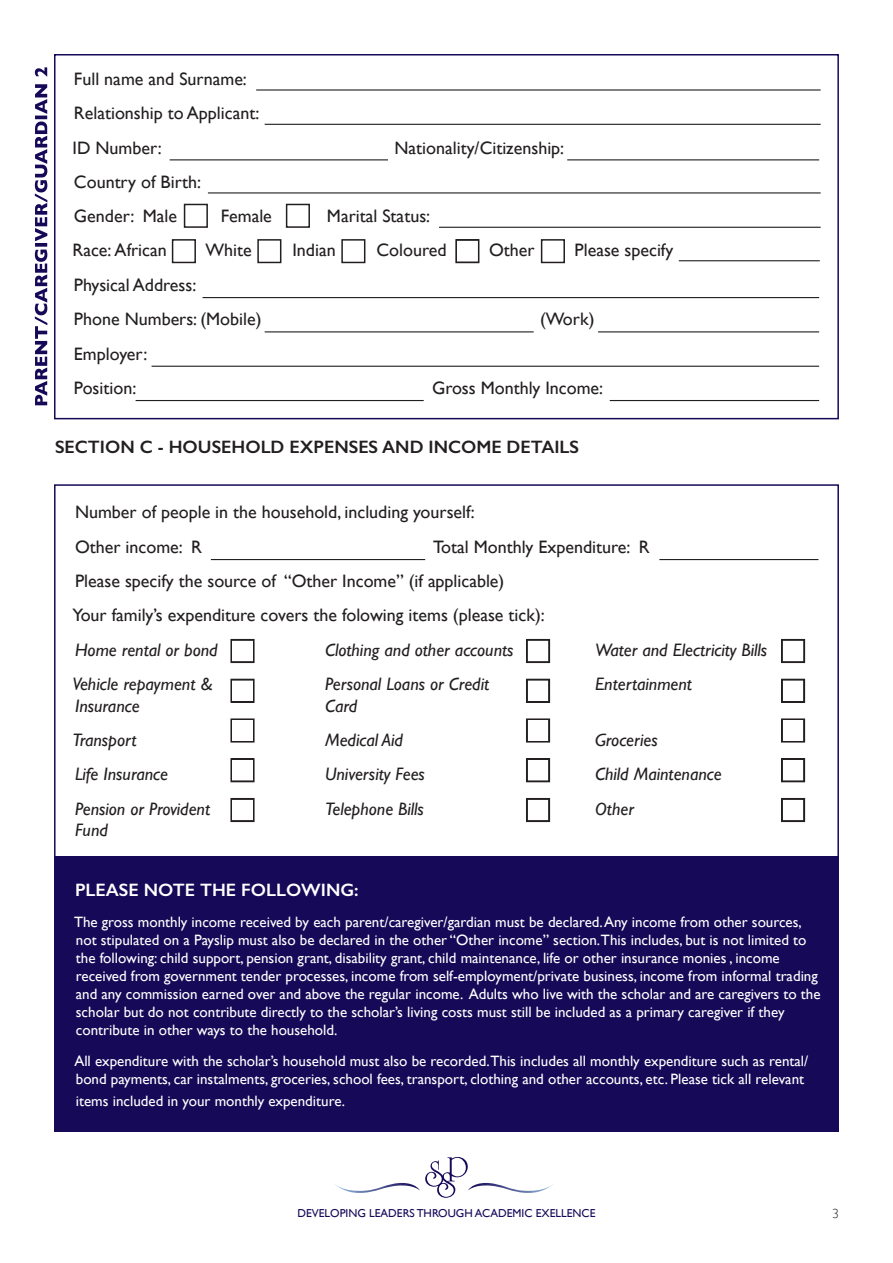
<style>
.page{position:relative;width:893px;height:1263px;background:#fff}
.page>*{position:absolute;margin:0;border:0;box-sizing:border-box;transform-origin:0 0}
.t1{font:18px/34.3px "Gill Sans";color:#231f20}
.t2{font:italic 18px "Gill Sans";color:#231f20}
.t3{font:600 18px "Gill Sans";color:#231f20}
.t4{font:600 18px "Gill Sans";color:#fff}
.t5{font:15px/18px "Gill Sans";color:#fff}
.t6{font:300 13.5px "Gill Sans";color:#231f20}
.t7{font:11.55px "Gill Sans";color:#150958}
</style>
<div class="page">
<svg style="left:335px;top:1157px;width:218px;height:41px"></svg>
<div style="left:54px;top:856px;width:785px;height:276px;background:#150958"></div>
<div style="left:54px;top:54px;width:785px;height:365px;border:2px solid #150958"></div>
<hr style="left:256px;top:89px;width:565px;height:2px;background:#231f20">
<hr style="left:265px;top:124px;width:556px;height:1px;background:#231f20">
<hr style="left:439px;top:227px;width:382px;height:1px;background:#231f20">
<hr style="left:203px;top:297px;width:616px;height:1px;background:#231f20">
<hr style="left:265px;top:331px;width:269px;height:1px;background:#231f20">
<hr style="left:152px;top:366px;width:667px;height:1px;background:#231f20">
<hr style="left:136px;top:400px;width:288px;height:1px;background:#231f20">
<hr style="left:208px;top:192px;width:613px;height:1px;background:#231f20">
<hr style="left:610px;top:400px;width:209px;height:1px;background:#231f20">
<hr style="left:598px;top:331px;width:221px;height:1px;background:#231f20">
<div style="left:184px;top:204px;width:24px;height:24px;border:2px solid #231f20"></div>
<div style="left:286px;top:204px;width:24px;height:24px;border:2px solid #231f20"></div>
<svg style="left:35px;top:67px;width:12px;height:338px"></svg>
<hr style="left:211px;top:559px;width:214px;height:1px;background:#231f20">
<hr style="left:659px;top:559px;width:159px;height:1px;background:#231f20">
<div style="left:230px;top:639px;width:25px;height:24px;border:2px solid #231f20"></div>
<div style="left:230px;top:718px;width:25px;height:24px;border:2px solid #231f20"></div>
<div style="left:230px;top:679px;width:25px;height:24px;border:2px solid #231f20"></div>
<div style="left:230px;top:758px;width:25px;height:24px;border:2px solid #231f20"></div>
<div style="left:230px;top:798px;width:25px;height:24px;border:2px solid #231f20"></div>
<div style="left:526px;top:639px;width:24px;height:24px;border:2px solid #231f20"></div>
<div style="left:526px;top:718px;width:24px;height:24px;border:2px solid #231f20"></div>
<div style="left:526px;top:679px;width:24px;height:24px;border:2px solid #231f20"></div>
<div style="left:526px;top:758px;width:24px;height:24px;border:2px solid #231f20"></div>
<div style="left:526px;top:798px;width:24px;height:24px;border:2px solid #231f20"></div>
<div style="left:781px;top:639px;width:24px;height:24px;border:2px solid #231f20"></div>
<div style="left:781px;top:718px;width:24px;height:24px;border:2px solid #231f20"></div>
<div style="left:781px;top:679px;width:24px;height:24px;border:2px solid #231f20"></div>
<div style="left:781px;top:758px;width:24px;height:24px;border:2px solid #231f20"></div>
<div style="left:781px;top:798px;width:24px;height:24px;border:2px solid #231f20"></div>
<hr style="left:567px;top:159px;width:252px;height:1px;background:#231f20">
<hr style="left:170px;top:159px;width:218px;height:1px;background:#231f20">
<div style="left:172px;top:239px;width:24px;height:24px;border:2px solid #231f20"></div>
<div style="left:257px;top:239px;width:24px;height:24px;border:2px solid #231f20"></div>
<div style="left:341px;top:239px;width:24px;height:24px;border:2px solid #231f20"></div>
<div style="left:455px;top:239px;width:24px;height:24px;border:2px solid #231f20"></div>
<div style="left:541px;top:239px;width:24px;height:24px;border:2px solid #231f20"></div>
<hr style="left:679px;top:260px;width:141px;height:1px;background:#231f20">
<p class="t1" style="left:74px;top:61px;width:187px">Full name and Surname:<br>Relationship to Applicant:</p>
<p class="t1" style="left:73px;top:131px;width:91px">ID Number:</p>
<p class="t1" style="left:395px;top:131px;width:171px">Nationality/Citizenship:</p>
<p class="t1" style="left:74px;top:164px;width:129px">Country of Birth:<br>Gender: Male</p>
<p class="t1" style="left:221px;top:199px;width:52px">Female</p>
<p class="t1" style="left:327px;top:199px;width:105px">Marital Status:</p>
<p class="t1" style="left:72px;top:233px;width:96px">Race: African</p>
<p class="t1" style="left:205px;top:233px;width:48px">White</p>
<p class="t1" style="left:292px;top:233px;width:45px">Indian</p>
<p class="t1" style="left:376px;top:233px;width:72px">Coloured</p>
<p class="t1" style="left:489px;top:233px;width:47px">Other</p>
<p class="t1" style="left:575px;top:233px;width:100px">Please specify</p>
<p class="t1" style="left:74px;top:267px;width:189px">Physical Address:<br>Phone Numbers: (Mobile)</p>
<p class="t1" style="left:74px;top:336px;width:75px">Employer:<br>Position:</p>
<p class="t1" style="left:540px;top:302px;width:56px">(Work)</p>
<p class="t1" style="left:432px;top:371px;width:173px">Gross Monthly Income:</p>
<p class="t3" style="left:55px;top:436px;width:526px">SECTION C - HOUSEHOLD EXPENSES AND INCOME DETAILS</p>
<p class="t1" style="left:75px;top:495px;width:401px">Number of people in the household, including yourself:<br>Other income: R</p>
<p class="t1" style="left:72px;top:529px;width:579px;text-indent:361px">Total Monthly Expenditure: R<br>Please specify the source of “Other Income” (if applicable)<br>Your family’s expenditure covers the folowing items (please tick):</p>
<p class="t2" style="left:75px;top:639px;width:144px">Home rental or bond</p>
<p class="t2" style="left:325px;top:639px;width:190px">Clothing and other accounts</p>
<p class="t2" style="left:595px;top:639px;width:174px">Water and Electricity Bills</p>
<p class="t2" style="left:72px;top:674px;width:142px">Vehicle repayment &amp;</p>
<p class="t2" style="left:325px;top:674px;width:166px">Personal Loans or Credit</p>
<p class="t2" style="left:595px;top:674px;width:98px">Entertainment</p>
<p class="t2" style="left:75px;top:695px;width:66px">Insurance</p>
<p class="t2" style="left:325px;top:695px;width:34px">Card</p>
<p class="t2" style="left:72px;top:730px;width:66px">Transport</p>
<p class="t2" style="left:325px;top:730px;width:79px">Medical Aid</p>
<p class="t2" style="left:595px;top:730px;width:64px">Groceries</p>
<p class="t2" style="left:75px;top:764px;width:94px">Life Insurance</p>
<p class="t2" style="left:325px;top:764px;width:101px">University Fees</p>
<p class="t2" style="left:595px;top:764px;width:128px">Child Maintenance</p>
<p class="t2" style="left:75px;top:798px;width:137px">Pension or Provident</p>
<p class="t2" style="left:325px;top:798px;width:100px">Telephone Bills</p>
<p class="t2" style="left:595px;top:798px;width:40px">Other</p>
<p class="t2" style="left:75px;top:820px;width:34px">Fund</p>
<p class="t4" style="left:75px;top:879px;width:285px">PLEASE NOTE THE FOLLOWING:</p>
<p class="t5" style="left:74px;top:913px;width:748px">The gross monthly income received by each parent/caregiver/gardian must be declared.Any income from other sources, not stipulated on a Payslip must also be declared in the other “Other income” section.This includes, but is not limited to the following: child support, pension grant, disability grant, child maintenance, life or other insurance monies , income received from government tender processes, income from self-employment/private business, income from informal trading and any commission earned over and above the regular income. Adults who live with the scholar and are caregivers to the scholar but do not contribute directly to the scholar’s living costs must still be included as a primary caregiver if they contribute in other ways to the household.</p>
<p class="t5" style="left:74px;top:1051px;width:735px">All expenditure with the scholar’s household must also be recorded.This includes all monthly expenditure such as rental/ bond payments, car instalments, groceries, school fees, transport, clothing and other accounts, etc. Please tick all relevant</p>
<p class="t5" style="left:76px;top:1092px;width:271px">items included in your monthly expenditure.</p>
<p class="t7" style="left:297px;top:1206px;width:300px">DEVELOPING LEADERS THROUGH ACADEMIC EXELLENCE</p>
<p class="t6" style="left:832px;top:1203px;width:8px">3</p>
</div>
